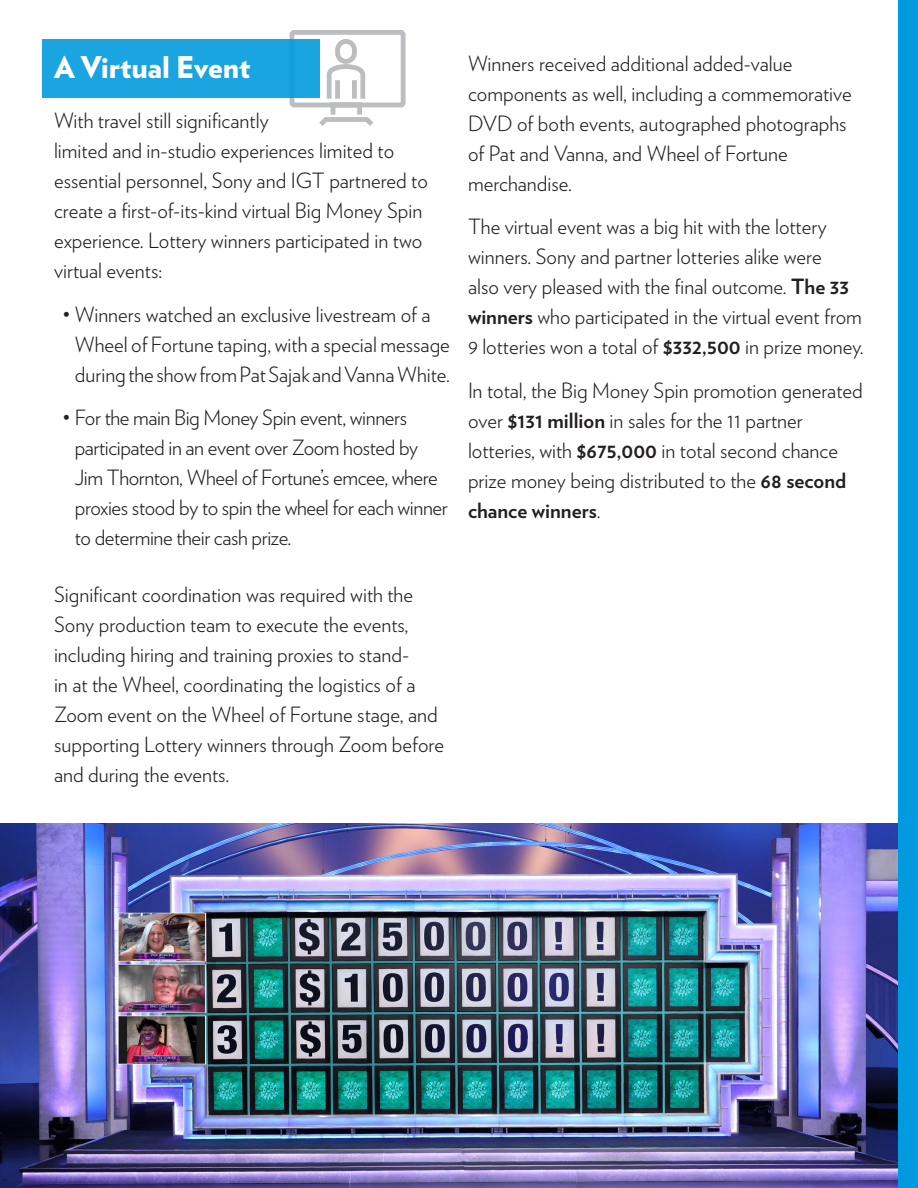
<style>
.page{position:relative;width:918px;height:1188px;background:#fff}
.page>*{position:absolute;margin:0;border:0;box-sizing:border-box;transform-origin:0 0}
.t1{font:900 30px "Verlag";color:#fff}
.Body_Copy{font:300 21px/30px "Verlag";color:#231f20}
.Body_Copy-2{font:300 21px/30px "Verlag";letter-spacing:-.02em;color:#231f20}
.s1{font-weight:700}
</style>
<div class="page">
<svg style="left:287px;top:30px;width:119px;height:96px"></svg>
<img style="left:0;top:824px;width:898px;height:364px">
<div style="left:42px;top:40px;width:278px;height:58px;background:#1aa5e1"></div>
<div style="left:898px;top:0;width:20px;height:1188px;background:#009bde"></div>
<p class="t1" style="left:54px;top:42px;width:198px">A Virtual Event</p>
<p class="Body_Copy" style="left:54px;top:105px;width:375px">With travel still significantly<br>limited and in-studio experiences limited to essential personnel, Sony and IGT partnered to create a first-of-its-kind virtual Big Money Spin experience. Lottery winners participated in two virtual events:</p>
<p class="Body_Copy" style="left:75px;top:298px;width:377px;text-indent:-12px">• Winners watched an exclusive livestream of a<br>Wheel of Fortune taping, with a special message during the show from Pat Sajak and Vanna White.</p>
<p class="Body_Copy-2" style="left:75px;top:402px;width:374px;text-indent:-12px">• For the main Big Money Spin event, winners participated in an event over Zoom hosted by Jim Thornton, Wheel of Fortune’s emcee, where proxies stood by to spin the wheel for each winner to determine their cash prize.</p>
<p class="Body_Copy" style="left:54px;top:579px;width:392px">Significant coordination was required with the Sony production team to execute the events, including hiring and training proxies to stand-<br>in at the Wheel, coordinating the logistics of a Zoom event on the Wheel of Fortune stage, and supporting Lottery winners through Zoom before and during the events.</p>
<p class="Body_Copy" style="left:468px;top:47px;width:385px">Winners received additional added-value components as well, including a commemorative DVD of both events, autographed photographs of Pat and Vanna, and Wheel of Fortune merchandise.</p>
<p class="Body_Copy" style="left:468px;top:211px;width:397px">The virtual event was a big hit with the lottery winners. Sony and partner lotteries alike were<br>also very pleased with the final outcome. <span class="s1">The 33 winners</span> who participated in the virtual event from 9 lotteries won a total of <span class="s1">$332,500</span> in prize money.</p>
<p class="Body_Copy" style="left:468px;top:374px;width:396px">In total, the Big Money Spin promotion generated over <span class="s1">$131 million</span> in sales for the 11 partner lotteries, with <span class="s1">$675,000</span> in total second chance prize money being distributed to the <span class="s1">68 second chance winners</span>.</p>
</div>
